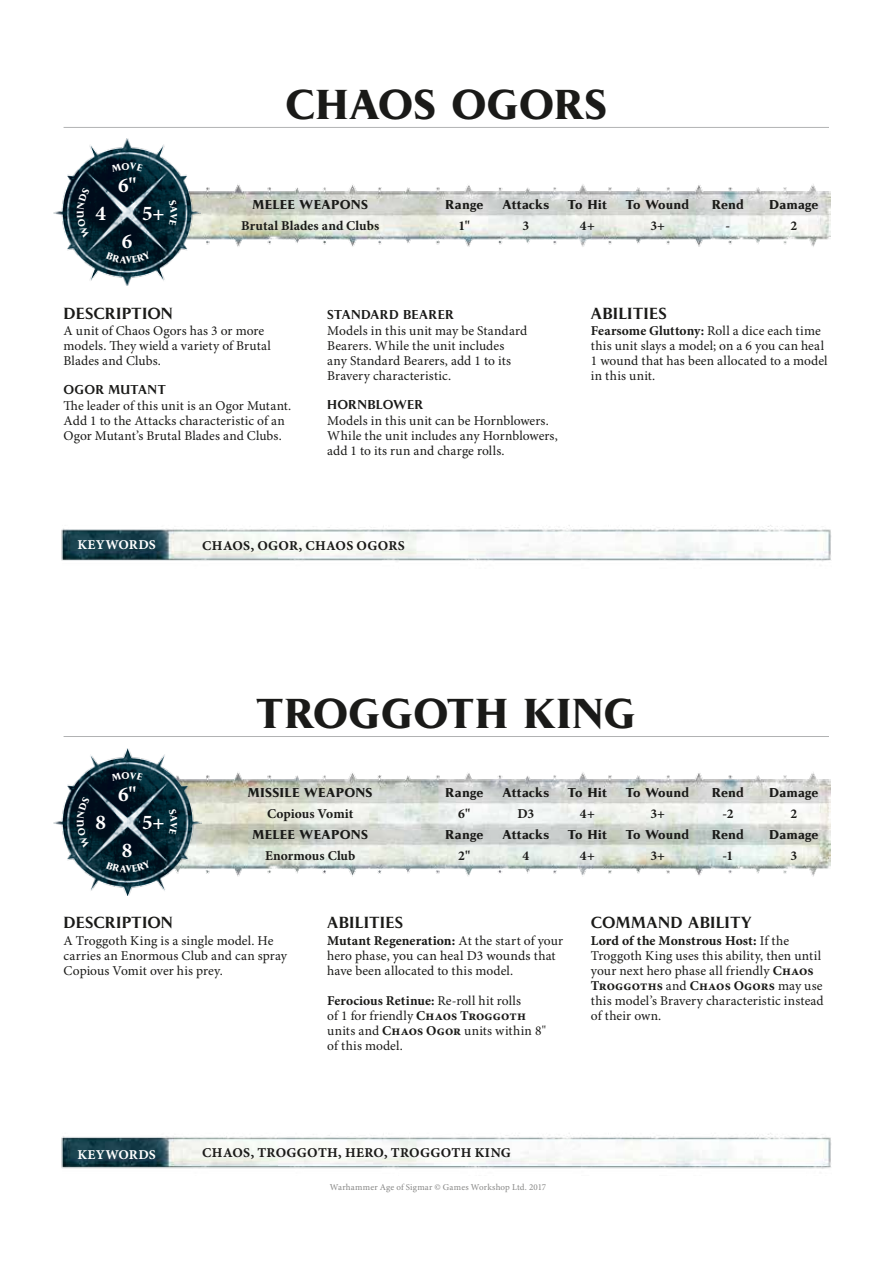
<style>
.page{position:relative;width:893px;height:1263px;background:#fff}
.page>*{position:absolute;margin:0;border:0;box-sizing:border-box;transform-origin:0 0}
.t1{font:700 39px "Pompei Std";color:#1a1a18}
.t2{font:700 21px "Minion Pro";color:#fff}
.t3{font:600 15px "Pompei Std";letter-spacing:.015em;color:#1a1a18}
.t4{font:13.5px/15px "Minion Pro";letter-spacing:.01em;color:#1a1a18}
.t5{font:13.5px "Minion Pro Bold Capt";letter-spacing:.015em;color:#1a1a18}
.t6{font:700 13.5px "Minion Pro";color:#1a1a18}
.t7{font:13.5px "Minion Pro Capt";color:#1a1a18}
.t8{font:13.5px "Minion Pro Bold Capt";letter-spacing:.01em;color:#fff}
.t9{font:700 12px "Pompei Std";letter-spacing:.02em;color:#1a1a18}
.t10{font:600 12px "Pompei Std";letter-spacing:.02em;color:#1a1a18}
.t11{font:9px "Minion Pro";letter-spacing:.02em;color:#878786}
.s1{font-weight:700}
.s2{font-family:"Minion Pro"}
</style>
<div class="page">
<img style="left:201px;top:184px;width:629px;height:63px">
<img style="left:54px;top:139px;width:147px;height:147px">
<img style="left:61px;top:525px;width:770px;height:36px">
<img style="left:201px;top:772px;width:629px;height:105px">
<img style="left:54px;top:748px;width:147px;height:148px">
<img style="left:61px;top:1133px;width:770px;height:36px">
<hr style="left:64px;top:127px;width:765px;height:1px;background:#b1b2b3">
<hr style="left:64px;top:736px;width:765px;height:1px;background:#b1b2b3">
<svg style="left:111px;top:163px;width:32px;height:9px"></svg>
<svg style="left:169px;top:200px;width:8px;height:26px"></svg>
<svg style="left:106px;top:251px;width:45px;height:12px"></svg>
<svg style="left:77px;top:188px;width:13px;height:50px"></svg>
<svg style="left:111px;top:772px;width:32px;height:9px"></svg>
<svg style="left:169px;top:809px;width:8px;height:26px"></svg>
<svg style="left:106px;top:860px;width:45px;height:12px"></svg>
<svg style="left:77px;top:797px;width:13px;height:50px"></svg>
<h2 class="t2" style="left:118px;top:173px;width:20px">6"</h2>
<h2 class="t2" style="left:95px;top:201px;width:12px">4</h2>
<h2 class="t2" style="left:142px;top:201px;width:24px">5+</h2>
<h2 class="t2" style="left:122px;top:229px;width:12px">6</h2>
<h1 class="t1" style="left:285px;top:79px;width:323px">CHAOS OGORS</h1>
<p class="t9" style="left:252px;top:197px;width:117px">MELEE WEAPONS</p>
<p class="t9" style="left:445px;top:197px;width:40px">Range</p>
<p class="t9" style="left:502px;top:197px;width:48px">Attacks</p>
<p class="t9" style="left:568px;top:197px;width:41px">To Hit</p>
<p class="t9" style="left:626px;top:197px;width:65px">To Wound</p>
<p class="t9" style="left:712px;top:197px;width:34px">Rend</p>
<p class="t9" style="left:769px;top:197px;width:51px">Damage</p>
<p class="t6" style="left:241px;top:217px;width:139px">Brutal Blades and Clubs</p>
<p class="t6" style="left:459px;top:217px;width:13px">1"</p>
<p class="t6" style="left:522px;top:217px;width:8px">3</p>
<p class="t6" style="left:580px;top:217px;width:16px">4+</p>
<p class="t6" style="left:650px;top:217px;width:16px">3+</p>
<p class="t6" style="left:726px;top:217px;width:6px">-</p>
<p class="t6" style="left:790px;top:217px;width:8px">2</p>
<p class="t3" style="left:64px;top:303px;width:111px">DESCRIPTION</p>
<p class="t4" style="left:64px;top:324px;width:209px">A unit of Chaos Ogors has 3 or more models. They wield a variety of Brutal<br>Blades and Clubs.</p>
<p class="t10" style="left:64px;top:381px;width:104px">OGOR MUTANT</p>
<p class="t4" style="left:64px;top:399px;width:229px">The leader of this unit is an Ogor Mutant.<br>Add 1 to the Attacks characteristic of an<br>Ogor Mutant’s Brutal Blades and Clubs.</p>
<p class="t10" style="left:327px;top:306px;width:128px">STANDARD BEARER</p>
<p class="t4" style="left:327px;top:324px;width:202px">Models in this unit may be Standard<br>Bearers. While the unit includes any Standard Bearers, add 1 to its<br>Bravery characteristic.</p>
<p class="t10" style="left:327px;top:396px;width:97px">HORNBLOWER</p>
<p class="t4" style="left:327px;top:414px;width:232px">Models in this unit can be Hornblowers.<br>While the unit includes any Hornblowers, add 1 to its run and charge rolls.</p>
<p class="t8" style="left:77px;top:537px;width:80px">KEYWORDS</p>
<p class="t5" style="left:202px;top:538px;width:204px">CHAOS, OGOR, CHAOS OGORS</p>
<p class="t3" style="left:591px;top:303px;width:77px">ABILITIES</p>
<p class="t4" style="left:591px;top:324px;width:238px"><span class="s1">Fearsome Gluttony:</span> Roll a dice each time this unit slays a model; on a 6 you can heal 1 wound that has been allocated to a model in this unit.</p>
<h2 class="t2" style="left:118px;top:782px;width:20px">6"</h2>
<h2 class="t2" style="left:95px;top:810px;width:12px">8</h2>
<h2 class="t2" style="left:142px;top:810px;width:24px">5+</h2>
<h2 class="t2" style="left:122px;top:838px;width:12px">8</h2>
<h1 class="t1" style="left:257px;top:688px;width:381px">TROGGOTH KING</h1>
<p class="t9" style="left:248px;top:785px;width:126px">MISSILE WEAPONS</p>
<p class="t9" style="left:445px;top:785px;width:40px">Range</p>
<p class="t9" style="left:502px;top:785px;width:48px">Attacks</p>
<p class="t9" style="left:568px;top:785px;width:41px">To Hit</p>
<p class="t9" style="left:626px;top:785px;width:65px">To Wound</p>
<p class="t9" style="left:712px;top:785px;width:34px">Rend</p>
<p class="t9" style="left:769px;top:785px;width:51px">Damage</p>
<p class="t6" style="left:267px;top:806px;width:88px">Copious Vomit</p>
<p class="t6" style="left:458px;top:806px;width:13px">6"</p>
<p class="t6" style="left:517px;top:806px;width:18px">D3</p>
<p class="t6" style="left:580px;top:806px;width:16px">4+</p>
<p class="t6" style="left:650px;top:806px;width:16px">3+</p>
<p class="t6" style="left:722px;top:806px;width:12px">-2</p>
<p class="t6" style="left:790px;top:806px;width:8px">2</p>
<p class="t9" style="left:252px;top:827px;width:117px">MELEE WEAPONS</p>
<p class="t9" style="left:445px;top:827px;width:40px">Range</p>
<p class="t9" style="left:502px;top:827px;width:48px">Attacks</p>
<p class="t9" style="left:568px;top:827px;width:41px">To Hit</p>
<p class="t9" style="left:626px;top:827px;width:65px">To Wound</p>
<p class="t9" style="left:712px;top:827px;width:34px">Rend</p>
<p class="t9" style="left:769px;top:827px;width:51px">Damage</p>
<p class="t6" style="left:265px;top:847px;width:92px">Enormous Club</p>
<p class="t6" style="left:458px;top:847px;width:14px">2"</p>
<p class="t6" style="left:522px;top:847px;width:8px">4</p>
<p class="t6" style="left:580px;top:847px;width:16px">4+</p>
<p class="t6" style="left:650px;top:847px;width:16px">3+</p>
<p class="t6" style="left:722px;top:847px;width:12px">-1</p>
<p class="t6" style="left:790px;top:847px;width:8px">3</p>
<p class="t3" style="left:64px;top:912px;width:111px">DESCRIPTION</p>
<p class="t4" style="left:64px;top:933px;width:225px">A Troggoth King is a single model. He carries an Enormous Club and can spray<br>Copious Vomit over his prey.</p>
<p class="t3" style="left:327px;top:912px;width:77px">ABILITIES</p>
<p class="t5" style="left:327px;top:932px;width:238px">Mutant Regeneration: <span class="s2">At the start of your</span></p>
<p class="t7" style="left:327px;top:947px;width:230px"><span class="s2">hero phase,</span> you can heal D3 wounds <span class="s2">that</span></p>
<p class="t4" style="left:327px;top:963px;width:188px">have been allocated to this model.</p>
<p class="t4" style="left:327px;top:993px;width:220px"><span class="s1">Ferocious Retinue:</span> Re-roll hit rolls<br>of 1 for friendly <span class="s1">Chaos Troggoth </span>units and <span class="s1">Chaos Ogor</span> units within 8" of this model.</p>
<p class="t3" style="left:591px;top:912px;width:162px">COMMAND ABILITY</p>
<p class="t5" style="left:591px;top:932px;width:200px">Lord of the Monstrous Host: <span class="s2">If the</span></p>
<p class="t4" style="left:591px;top:948px;width:234px">Troggoth King uses this ability, then until your next hero phase all friendly <span class="s1">Chaos Troggoths</span> and <span class="s1">Chaos Ogors</span> may use this model’s Bravery characteristic instead of their own.</p>
<p class="t8" style="left:77px;top:1146px;width:80px">KEYWORDS</p>
<p class="t5" style="left:202px;top:1145px;width:310px">CHAOS, TROGGOTH, HERO, TROGGOTH KING</p>
<p class="t11" style="left:330px;top:1181px;width:218px">Warhammer Age of Sigmar © Games Workshop Ltd. 2017</p>
</div>
